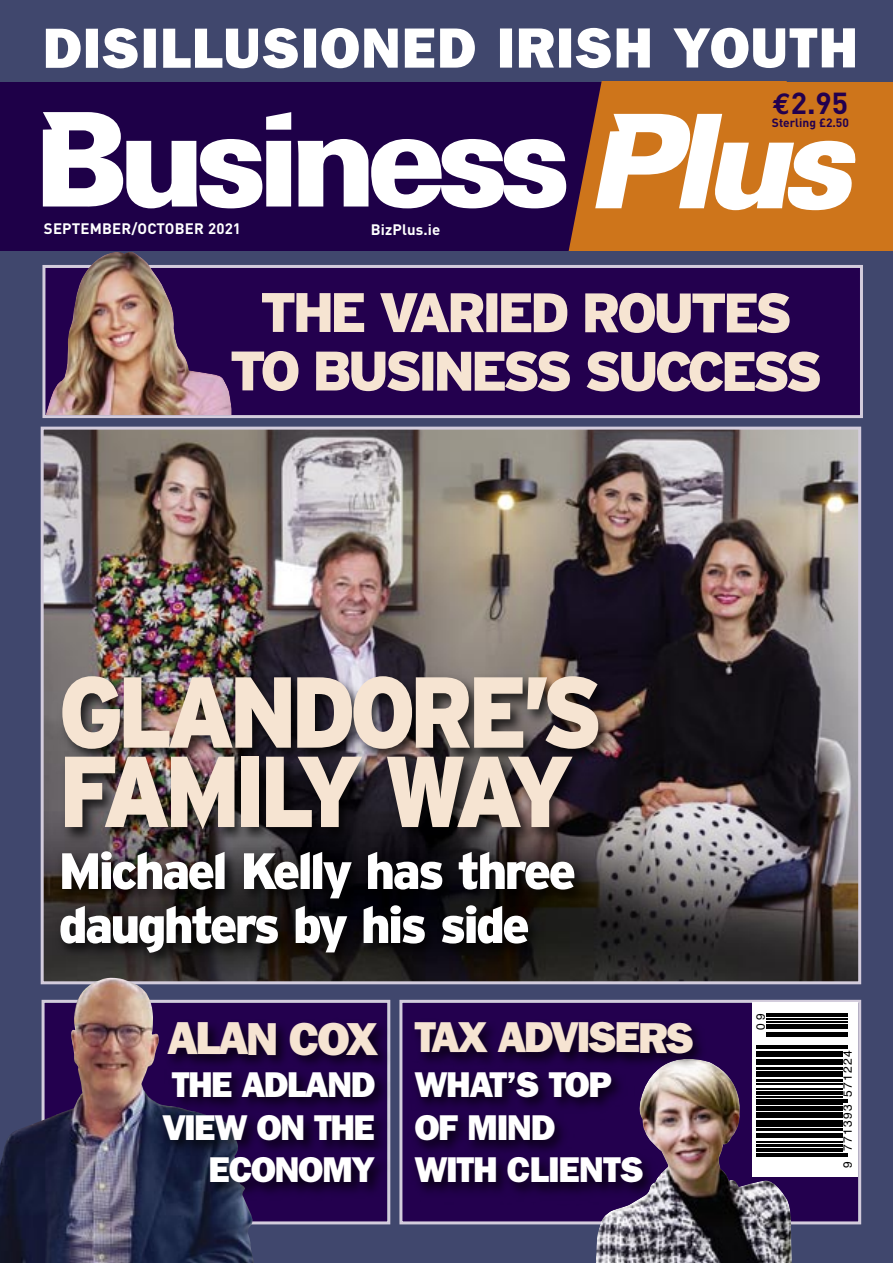
<style>
.page{position:relative;width:893px;height:1263px;background:#40476d}
.page>*{position:absolute;margin:0;border:0;box-sizing:border-box;transform-origin:0 0}
.t1{font:900 100.5px "Interstate";letter-spacing:-.07em;color:#f6e4d2;scale:.9 1}
.t2{font:900 100.5px "Interstate";letter-spacing:-.14em;color:#f6e4d2;scale:.9 1}
.t3{font:800 57px "Franklin Gothic";letter-spacing:.02em;color:#fff}
.t4{font:900 55.5px "Interstate";letter-spacing:-.08em;color:#f6e4d2}
.t5{font:900 51px/54px "Interstate";letter-spacing:-.06em;color:#fff}
.t6{font:800 46.5px "Franklin Gothic";letter-spacing:-.055em;color:#f6e4d2}
.t7{font:800 43.5px "Franklin Gothic";letter-spacing:-.055em;color:#f6e4d2}
.t8{font:800 36px "Franklin Gothic";letter-spacing:-.04em;color:#fff}
.t9{font:700 30px "DIN";color:#23004e}
.t10{font:700 15px "DIN";letter-spacing:.01em;color:#fff}
.t11{font:12px "Helvetica";letter-spacing:.11em;color:#000}
.t12{font:700 12px "DIN";color:#23004e}
.s1{font-family:"Euro Mono"}
</style>
<div class="page">
<div style="left:402px;top:1003px;width:456px;height:218px;background:#23004e"></div>
<div style="left:45px;top:268px;width:815px;height:147px;background:#23004e"></div>
<div style="left:42px;top:265px;width:821px;height:153px;border:3px solid #d3ccdc"></div>
<img style="left:45px;top:431px;width:812px;height:549px">
<div style="left:0;top:82px;width:893px;height:168px;background:#1e0048"></div>
<div style="left:645px;top:82px;width:248px;height:168px;background:#ce751b"></div>
<svg style="left:43px;top:112px;width:248px;height:96px"></svg>
<svg style="left:298px;top:82px;width:558px;height:168px"></svg>
<img style="left:40px;top:654px;width:695px;height:282px">
<img style="left:44px;top:838px;width:621px;height:172px">
<img style="left:696px;top:1097px;width:97px;height:166px">
<img style="left:403px;top:1009px;width:336px;height:88px">
<svg style="left:752px;top:1002px;width:106px;height:175px;background:#cecece"></svg>
<hr style="left:756px;top:1155px;width:92px;height:1px;background:#000">
<hr style="left:756px;top:1153px;width:92px;height:1px;background:#000">
<hr style="left:756px;top:1148px;width:86px;height:4px;background:#000">
<hr style="left:756px;top:1145px;width:86px;height:2px;background:#000">
<hr style="left:756px;top:1141px;width:86px;height:1px;background:#000">
<hr style="left:756px;top:1136px;width:86px;height:1px;background:#000">
<hr style="left:756px;top:1133px;width:86px;height:2px;background:#000">
<hr style="left:756px;top:1128px;width:86px;height:3px;background:#000">
<div style="left:756px;top:1122px;width:86px;height:5px;background:#000"></div>
<hr style="left:756px;top:1120px;width:86px;height:1px;background:#000">
<hr style="left:756px;top:1117px;width:86px;height:1px;background:#000">
<hr style="left:756px;top:1112px;width:86px;height:3px;background:#000">
<div style="left:756px;top:1106px;width:86px;height:5px;background:#000"></div>
<hr style="left:756px;top:1104px;width:86px;height:1px;background:#000">
<hr style="left:756px;top:1101px;width:92px;height:1px;background:#000">
<hr style="left:756px;top:1099px;width:92px;height:1px;background:#000">
<hr style="left:756px;top:1097px;width:86px;height:1px;background:#000">
<hr style="left:756px;top:1091px;width:86px;height:3px;background:#000">
<hr style="left:756px;top:1088px;width:86px;height:2px;background:#000">
<hr style="left:756px;top:1084px;width:86px;height:1px;background:#000">
<hr style="left:756px;top:1079px;width:86px;height:2px;background:#000">
<hr style="left:756px;top:1074px;width:86px;height:3px;background:#000">
<hr style="left:756px;top:1071px;width:86px;height:2px;background:#000">
<hr style="left:756px;top:1067px;width:86px;height:3px;background:#000">
<hr style="left:756px;top:1063px;width:86px;height:2px;background:#000">
<hr style="left:756px;top:1059px;width:86px;height:2px;background:#000">
<hr style="left:756px;top:1056px;width:86px;height:1px;background:#000">
<hr style="left:756px;top:1051px;width:86px;height:3px;background:#000">
<hr style="left:756px;top:1047px;width:92px;height:2px;background:#000">
<hr style="left:756px;top:1045px;width:92px;height:1px;background:#000">
<hr style="left:766px;top:1036px;width:82px;height:1px;background:#000">
<hr style="left:766px;top:1032px;width:82px;height:3px;background:#000">
<hr style="left:766px;top:1026px;width:82px;height:3px;background:#000">
<hr style="left:766px;top:1024px;width:82px;height:1px;background:#000">
<hr style="left:766px;top:1022px;width:82px;height:1px;background:#000">
<hr style="left:766px;top:1018px;width:82px;height:1px;background:#000">
<hr style="left:766px;top:1013px;width:82px;height:4px;background:#000">
<img style="left:0;top:976px;width:255px;height:287px">
<img style="left:101px;top:1056px;width:344px;height:207px">
<img style="left:396px;top:1061px;width:300px;height:202px">
<img style="left:134px;top:1010px;width:272px;height:87px">
<img style="left:46px;top:252px;width:186px;height:163px">
<p class="t3" style="left:43px;top:29px;width:816px">DISILLUSIONED IRISH YOUTH</p>
<p class="t10" style="left:44px;top:223px;width:199px">SEPTEMBER/OCTOBER 2021</p>
<p class="t10" style="left:371px;top:223px;width:71px">BizPlus.ie</p>
<p class="t9" style="left:773px;top:92px;width:77px"><span class="s1">€</span>2.95</p>
<p class="t12" style="left:772px;top:118px;width:79px">Sterling £2.50</p>
<p class="t4" style="left:260px;top:291px;width:534px">THE VARIED ROUTES</p>
<p class="t4" style="left:229px;top:350px;width:595px">TO BUSINESS SUCCESS</p>
<p class="t1" style="left:59px;top:674px;width:606px">GLANDORE’S</p>
<p class="t2" style="left:59px;top:753px;width:574px">FAMILY WAY</p>
<p class="t5" style="left:59px;top:848px;width:519px">Michael Kelly has three daughters by his side</p>
<p class="t6" style="left:167px;top:1022px;width:213px">ALAN COX</p>
<p class="t8" style="left:172px;top:1072px;width:205px">THE ADLAND</p>
<p class="t8" style="left:162px;top:1115px;width:215px">VIEW ON THE</p>
<p class="t8" style="left:209px;top:1157px;width:168px">ECONOMY</p>
<p class="t7" style="left:414px;top:1022px;width:281px">TAX ADVISERS</p>
<p class="t8" style="left:414px;top:1072px;width:199px">WHAT’S TOP</p>
<p class="t8" style="left:414px;top:1115px;width:142px">OF MIND</p>
<p class="t8" style="left:414px;top:1157px;width:231px">WITH CLIENTS</p>
<p class="t11" style="left:756px;top:1030px;width:18px;rotate:-90deg">09</p>
<p class="t11" style="left:843px;top:1168px;width:119px;rotate:-90deg">9 771393 571224</p>
</div>
